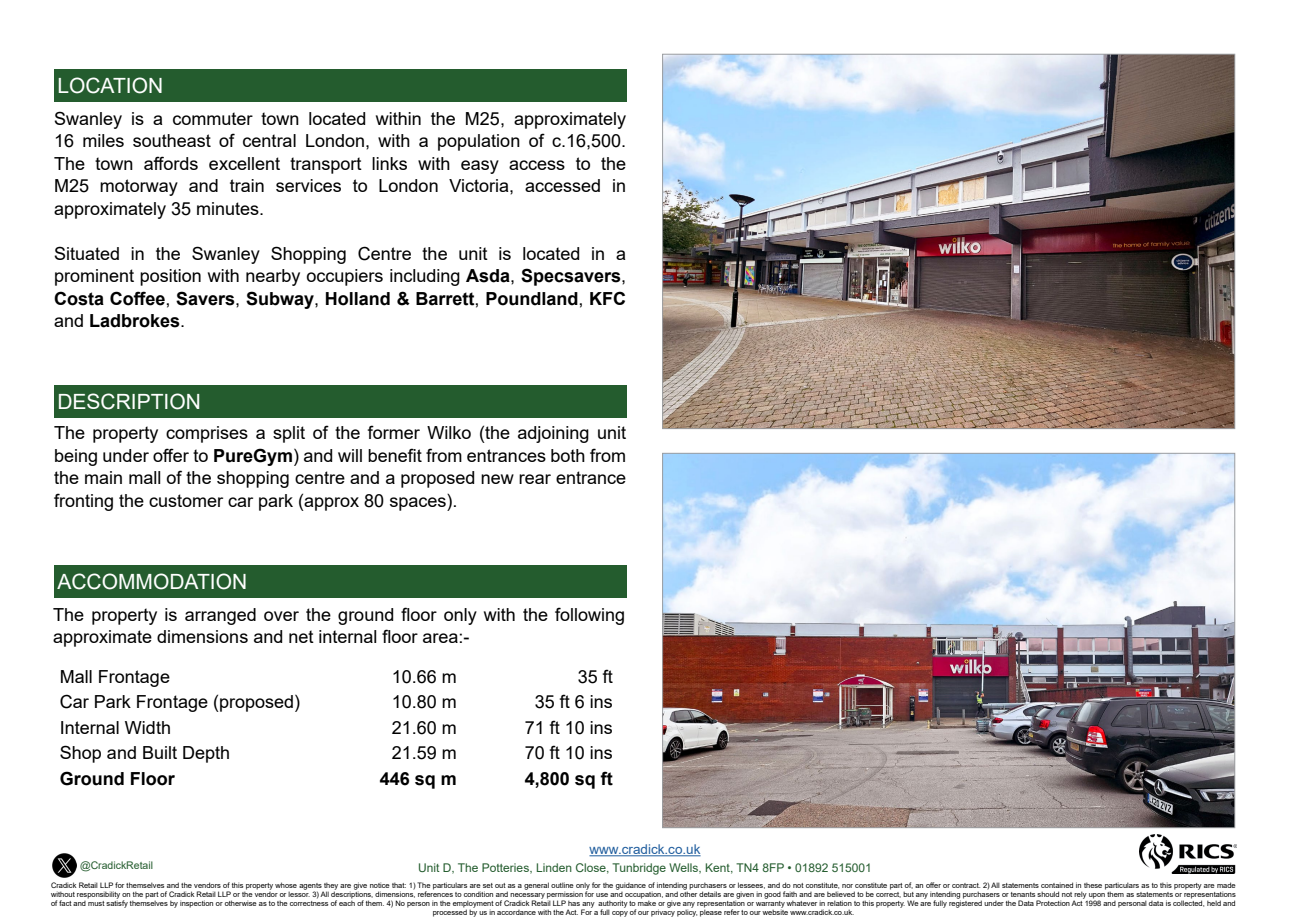
<style>
.page{position:relative;width:1289px;height:919px;background:#fff}
.page>*{position:absolute;margin:0;border:0;box-sizing:border-box;transform-origin:0 0}
.t1{font:21px "Arial";color:#fff}
.t2{font:18px/22.5px "Arial";color:#000;text-align:justify}
.t3{font:700 18px "Arial";color:#000}
.t4{font:13.5px "Arial";color:#215e9e}
.t5{font:12px "Arial";color:#245c2e}
.t6{font:10.5px "Arial";color:#245c2e}
.t7{font:7.5px/9px "Arial";color:#000;text-align:center}
.s1{font-weight:700}
</style>
<div class="page">
<div style="left:54px;top:69px;width:572px;height:33px;background:#245c2e"></div>
<div style="left:54px;top:565px;width:572px;height:32px;background:#245c2e"></div>
<img style="left:1139px;top:834px;width:97px;height:39px">
<hr style="left:589px;top:855px;width:111px;height:1px;background:#215e9e">
<img style="left:52px;top:853px;width:24px;height:24px">
<div style="left:54px;top:385px;width:572px;height:32px;background:#245c2e"></div>
<img style="left:664px;top:56px;width:568px;height:371px">
<img style="left:664px;top:455px;width:568px;height:370px">
<p class="t1" style="left:57px;top:71px;width:107px">LOCATION</p>
<p class="t2" style="left:54px;top:107px;width:573px">Swanley is a commuter town located within the M25, approximately 16 miles southeast of central London, with a population of c.16,500.<br>The town affords excellent transport links with easy access to the M25 motorway and train services to London Victoria, accessed in approximately 35 minutes.</p>
<p class="t2" style="left:54px;top:242px;width:573px">Situated in the Swanley Shopping Centre the unit is located in a prominent position with nearby occupiers including <span class="s1">Asda</span>, <span class="s1">Specsavers</span>, <span class="s1">Costa Coffee</span>, <span class="s1">Savers</span>, <span class="s1">Subway</span>, <span class="s1">Holland &amp; Barrett</span>, <span class="s1">Poundland</span>, <span class="s1">KFC </span>and <span class="s1">Ladbrokes</span>.</p>
<p class="t1" style="left:57px;top:387px;width:145px">DESCRIPTION</p>
<p class="t2" style="left:54px;top:421px;width:573px">The property comprises a split of the former Wilko (the adjoining unit being under offer to <span class="s1">PureGym</span>) and will benefit from entrances both from the main mall of the shopping centre and a proposed new rear entrance fronting the customer car park (approx 80 spaces).</p>
<p class="t1" style="left:57px;top:567px;width:191px">ACCOMMODATION</p>
<p class="t2" style="left:53px;top:603px;width:573px">The property is arranged over the ground floor only with the following approximate dimensions and net internal floor area:-</p>
<p class="t2" style="left:60px;top:665px;width:112px">Mall Frontage</p>
<p class="t2" style="left:392px;top:665px;width:67px">10.66 m</p>
<p class="t2" style="left:578px;top:665px;width:37px">35 ft</p>
<p class="t2" style="left:60px;top:690px;width:242px">Car Park Frontage (proposed)</p>
<p class="t2" style="left:392px;top:690px;width:67px">10.80 m</p>
<p class="t2" style="left:535px;top:690px;width:80px">35 ft 6 ins</p>
<p class="t2" style="left:60px;top:716px;width:113px">Internal Width</p>
<p class="t2" style="left:392px;top:716px;width:67px">21.60 m</p>
<p class="t2" style="left:525px;top:716px;width:90px">71 ft 10 ins</p>
<p class="t2" style="left:60px;top:741px;width:172px">Shop and Built Depth</p>
<p class="t2" style="left:392px;top:741px;width:67px">21.59 m</p>
<p class="t2" style="left:525px;top:741px;width:90px">70 ft 10 ins</p>
<p class="t3" style="left:60px;top:765px;width:117px">Ground Floor</p>
<p class="t3" style="left:380px;top:765px;width:79px">446 sq m</p>
<p class="t3" style="left:525px;top:765px;width:90px">4,800 sq ft</p>
<p class="t4" style="left:589px;top:840px;width:113px">www.cradick.co.uk</p>
<p class="t6" style="left:80px;top:857px;width:75px">@CradickRetail</p>
<p class="t5" style="left:418px;top:859px;width:455px">Unit D, The Potteries, Linden Close, Tunbridge Wells, Kent, TN4 8FP • 01892 515001</p>
<p class="t7" style="left:51px;top:880px;width:1186px">Cradick Retail LLP for themselves and the vendors of this property whose agents they are give notice that: 1) The particulars are set out as a general outline only for the guidance of intending purchasers or lessees, and do not constitute, nor constitute part of, an offer or contract. 2) All statements contained in these particulars as to this property are made without responsibility on the part of Cradick Retail LLP or the vendor or lessor. 3) All descriptions, dimensions, references to condition and necessary permission for use and occupation, and other details are given in good faith and are believed to be correct, but any intending purchasers or tenants should not rely upon them as statements or representations of fact and must satisfy themselves by inspection or otherwise as to the correctness of each of them. 4) No person in the employment of Cradick Retail LLP has any authority to make or give any representation or warranty whatever in relation to this property. We are fully registered under the Data Protection Act 1998 and personal data is collected, held and processed by us in accordance with the Act. For a full copy of our privacy policy, please refer to our website www.cradick.co.uk.</p>
</div>
